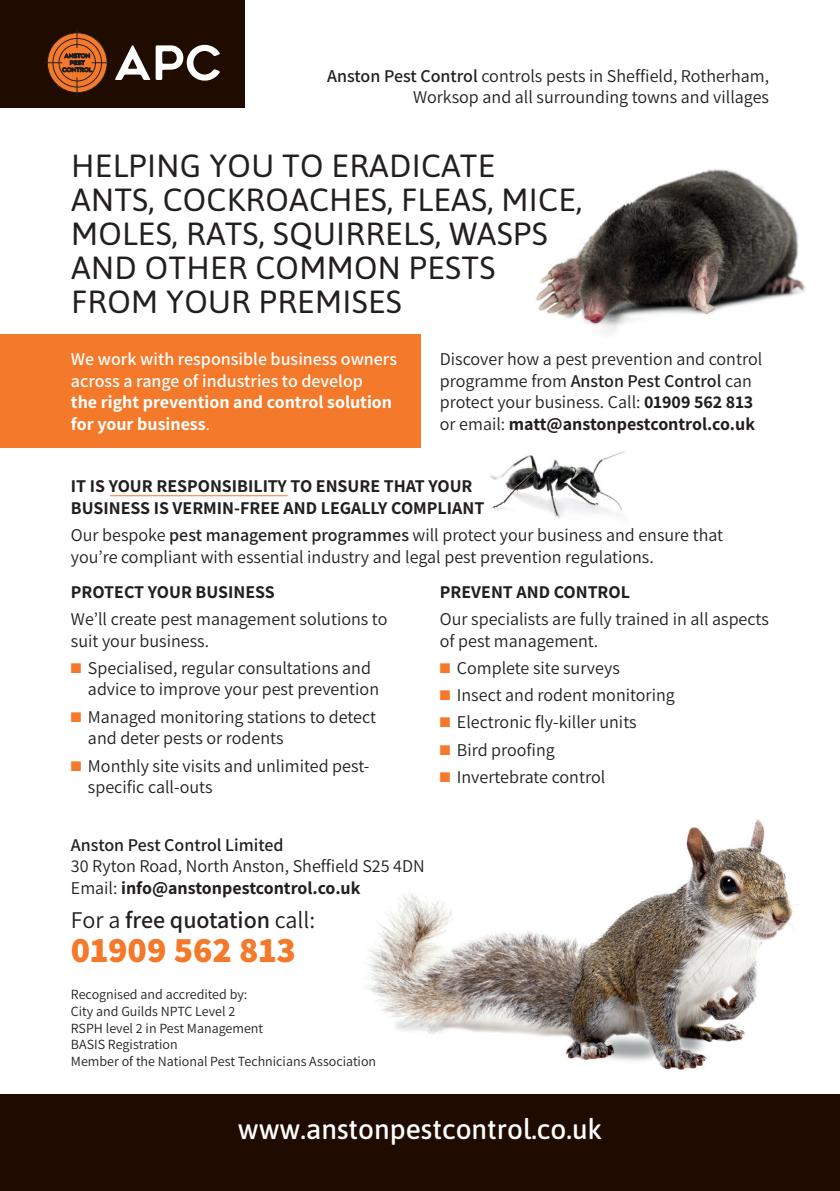
<style>
.page{position:relative;width:840px;height:1191px;background:#fff}
.page>*{position:absolute;margin:0;border:0;box-sizing:border-box;transform-origin:0 0}
.t1{font:800 36px "Assistant";color:#f4792a}
.t2{font:32px/34px "Asap";letter-spacing:.01em;color:#231f20}
.t3{font:500 28px "Asap";color:#fff}
.t4{font:600 24px "Assistant";color:#231f20}
.t5{font:18px/21.6px "Assistant";color:#231f20}
.t6{font:700 18px/21.6px "Assistant";color:#231f20}
.t7{font:600 18px/21.6px "Assistant";color:#fff}
.t8{font:700 18px/21.6px "Assistant";color:#fff}
.t9{font:600 18px "Assistant";color:#231f20}
.t10{font:14px/16.8px "Assistant";color:#231f20}
.s1{font-weight:600}
.s2{font-weight:400}
.s3{font-weight:700}
.s4{color:#f4792a}
</style>
<div class="page">
<div style="left:0;top:334px;width:420px;height:114px;background:#f4792a"></div>
<img style="left:490px;top:451px;width:135px;height:67px">
<img style="left:365px;top:819px;width:434px;height:251px">
<img style="left:536px;top:169px;width:269px;height:164px">
<div style="left:0;top:1094px;width:839px;height:97px;background:#1f0b00"></div>
<div style="left:0;top:0;width:244px;height:108px;background:#1f0b00"></div>
<svg style="left:43px;top:29px;width:177px;height:68px"></svg>
<hr style="left:110px;top:495px;width:177px;height:1px;background:#f4792a">
<p class="t5" style="left:327px;top:64px;width:443px;text-align:right"><span class="s1">Anston Pest Control</span> controls pests in Sheffield, Rotherham,<br>Worksop and all surrounding towns and villages</p>
<h2 class="t2" style="left:71px;top:147px;width:512px">HELPING YOU TO ERADICATE<br>ANTS, COCKROACHES, FLEAS, MICE,<br>MOLES, RATS, SQUIRRELS, WASPS<br>AND OTHER COMMON PESTS<br>FROM YOUR PREMISES</h2>
<p class="t7" style="left:71px;top:347px;width:327px">We work with responsible business owners across a range of industries to develop</p>
<p class="t8" style="left:71px;top:391px;width:322px">the right prevention and control solution for your business<span class="s2">.</span></p>
<p class="t5" style="left:439px;top:347px;width:324px">Discover how a pest prevention and control programme from <span class="s1">Anston Pest Control</span> can protect your business. Call: <span class="s3">01909 562 813 </span>or email: <span class="s3">matt@anstonpestcontrol.co.uk</span></p>
<p class="t6" style="left:71px;top:474px;width:414px">IT IS YOUR RESPONSIBILITY TO ENSURE THAT YOUR<br>BUSINESS IS VERMIN-FREE AND LEGALLY COMPLIANT</p>
<p class="t5" style="left:71px;top:523px;width:653px">Our bespoke <span class="s1">pest management programmes</span> will protect your business and ensure that you’re compliant with essential industry and legal pest prevention regulations.</p>
<p class="t6" style="left:71px;top:580px;width:205px">PROTECT YOUR BUSINESS</p>
<p class="t5" style="left:71px;top:607px;width:318px">We’ll create pest management solutions to suit your business.</p>
<p class="t5" style="left:88px;top:656px;width:292px;text-indent:-17px"><span class="s4">■</span> Specialised, regular consultations and advice to improve your pest prevention</p>
<p class="t5" style="left:88px;top:705px;width:289px;text-indent:-17px"><span class="s4">■</span> Managed monitoring stations to detect and deter pests or rodents</p>
<p class="t5" style="left:88px;top:754px;width:283px;text-indent:-17px"><span class="s4">■</span> Monthly site visits and unlimited pest&shy;specific call-outs</p>
<p class="t6" style="left:439px;top:580px;width:191px">PREVENT AND CONTROL</p>
<p class="t5" style="left:439px;top:607px;width:330px">Our specialists are fully trained in all aspects of pest management.</p>
<p class="t5" style="left:439px;top:656px;width:181px"><span class="s4">■</span> Complete site surveys</p>
<p class="t5" style="left:439px;top:683px;width:236px"><span class="s4">■</span> Insect and rodent monitoring</p>
<p class="t5" style="left:439px;top:710px;width:198px"><span class="s4">■</span> Electronic fly-killer units</p>
<p class="t5" style="left:439px;top:738px;width:116px"><span class="s4">■</span> Bird proofing</p>
<p class="t5" style="left:439px;top:765px;width:167px"><span class="s4">■</span> Invertebrate control</p>
<p class="t9" style="left:71px;top:832px;width:214px">Anston Pest Control Limited</p>
<p class="t5" style="left:71px;top:854px;width:355px">30 Ryton Road, North Anston, Sheffield S25 4DN<br>Email: <span class="s3">info@anstonpestcontrol.co.uk</span></p>
<h3 class="t4" style="left:71px;top:903px;width:246px"><span class="s2">For a</span> free quotation <span class="s2">call:</span></h3>
<h1 class="t1" style="left:71px;top:925px;width:226px">01909 562 813</h1>
<p class="t10" style="left:71px;top:985px;width:306px">Recognised and accredited by:<br>City and Guilds NPTC Level 2<br>RSPH level 2 in Pest Management<br>BASIS Registration<br>Member of the National Pest Technicians Association</p>
<h3 class="t3" style="left:238px;top:1109px;width:366px">www.anstonpestcontrol.co.uk</h3>
</div>
